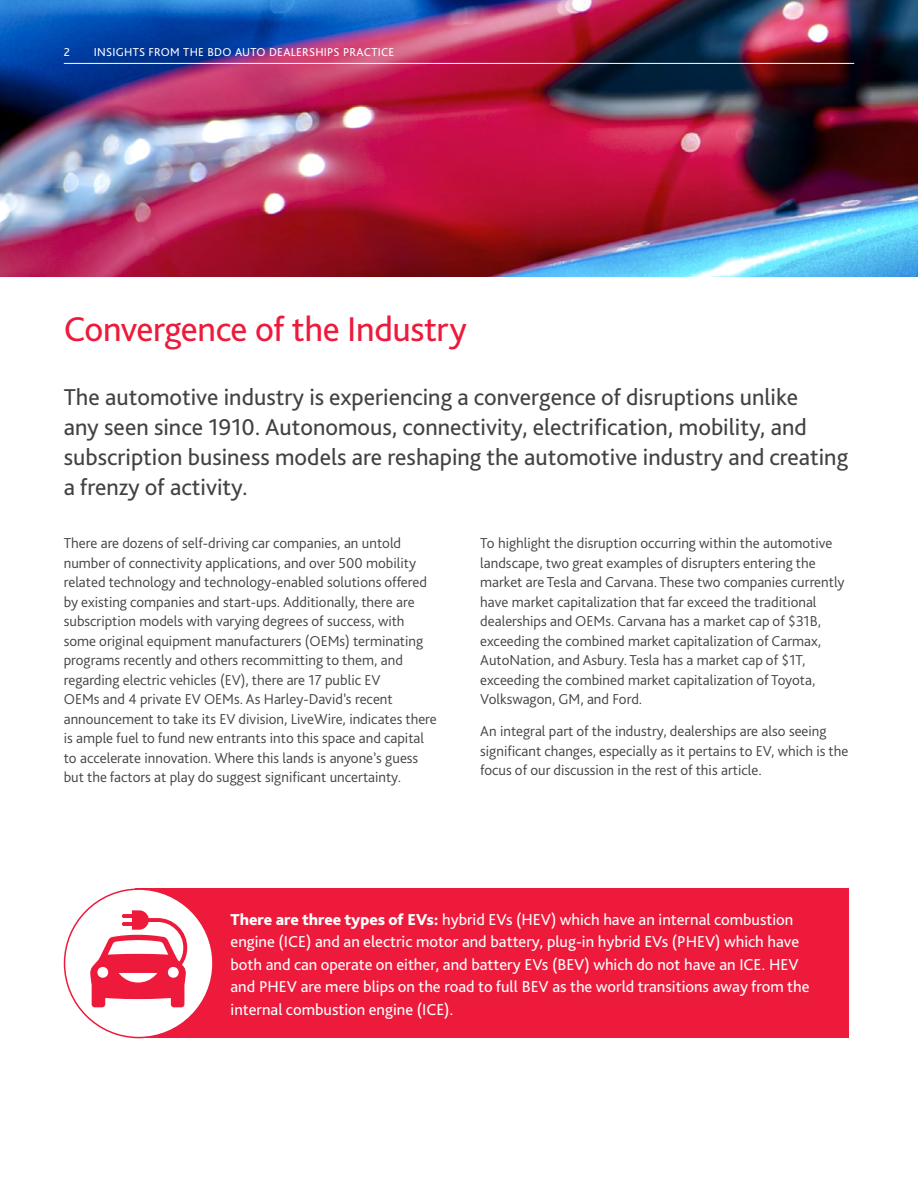
<style>
.page{position:relative;width:918px;height:1188px;background:#fff}
.page>*{position:absolute;margin:0;border:0;box-sizing:border-box;transform-origin:0 0}
.t1{font:36px "Bliss Pro";letter-spacing:-.015em;color:#ed1a3b}
.t2{font:24px/30px "Bliss Pro";color:#424241}
.t3{font:16.5px/22.5px "Bliss Pro";color:#fff}
.t4{font:300 15px/19.5px "Bliss Pro";color:#424241}
.t5{font:12px "Bliss Pro";letter-spacing:.02em;color:#fff}
.s1{font-weight:800}
</style>
<div class="page">
<img style="left:0;top:0;width:918px;height:276px">
<div style="left:135px;top:888px;width:714px;height:150px;background:#ed1a3b"></div>
<div style="left:65px;top:889px;width:148px;height:149px;background:#fff;border-radius:50%"></div>
<svg style="left:90px;top:910px;width:97px;height:97px"></svg>
<hr style="left:64px;top:63px;width:790px;height:1px;background:#fff">
<p class="t5" style="left:64px;top:44px;width:8px">2</p>
<p class="t5" style="left:94px;top:44px;width:302px">INSIGHTS FROM THE BDO AUTO DEALERSHIPS PRACTICE</p>
<h1 class="t1" style="left:64px;top:306px;width:405px">Convergence of the Industry</h1>
<p class="t2" style="left:64px;top:381px;width:786px">The automotive industry is experiencing a convergence of disruptions unlike<br>any seen since 1910. Autonomous, connectivity, electrification, mobility, and subscription business models are reshaping the automotive industry and creating a frenzy of activity.</p>
<p class="t4" style="left:64px;top:533px;width:375px">There are dozens of self-driving car companies, an untold number of connectivity applications, and over 500 mobility related technology and technology-enabled solutions offered by existing companies and start-ups. Additionally, there are subscription models with varying degrees of success, with some original equipment manufacturers (OEMs) terminating programs recently and others recommitting to them, and regarding electric vehicles (EV), there are 17 public EV<br>OEMs and 4 private EV OEMs. As Harley-David’s recent announcement to take its EV division, LiveWire, indicates there is ample fuel to fund new entrants into this space and capital to accelerate innovation. Where this lands is anyone’s guess but the factors at play do suggest significant uncertainty.</p>
<p class="t4" style="left:480px;top:533px;width:366px">To highlight the disruption occurring within the automotive landscape, two great examples of disrupters entering the market are Tesla and Carvana. These two companies currently have market capitalization that far exceed the traditional dealerships and OEMs. Carvana has a market cap of $31B, exceeding the combined market capitalization of Carmax, AutoNation, and Asbury. Tesla has a market cap of $1T, exceeding the combined market capitalization of Toyota, Volkswagon, GM, and Ford.</p>
<p class="t4" style="left:480px;top:721px;width:370px">An integral part of the industry, dealerships are also seeing significant changes, especially as it pertains to EV, which is the focus of our discussion in the rest of this article.</p>
<p class="t3" style="left:231px;top:908px;width:580px"><span class="s1">There are three types of EVs:</span> hybrid EVs (HEV) which have an internal combustion engine (ICE) and an electric motor and battery, plug-in hybrid EVs (PHEV) which have both and can operate on either, and battery EVs (BEV) which do not have an ICE. HEV and PHEV are mere blips on the road to full BEV as the world transitions away from the internal combustion engine (ICE).</p>
</div>
